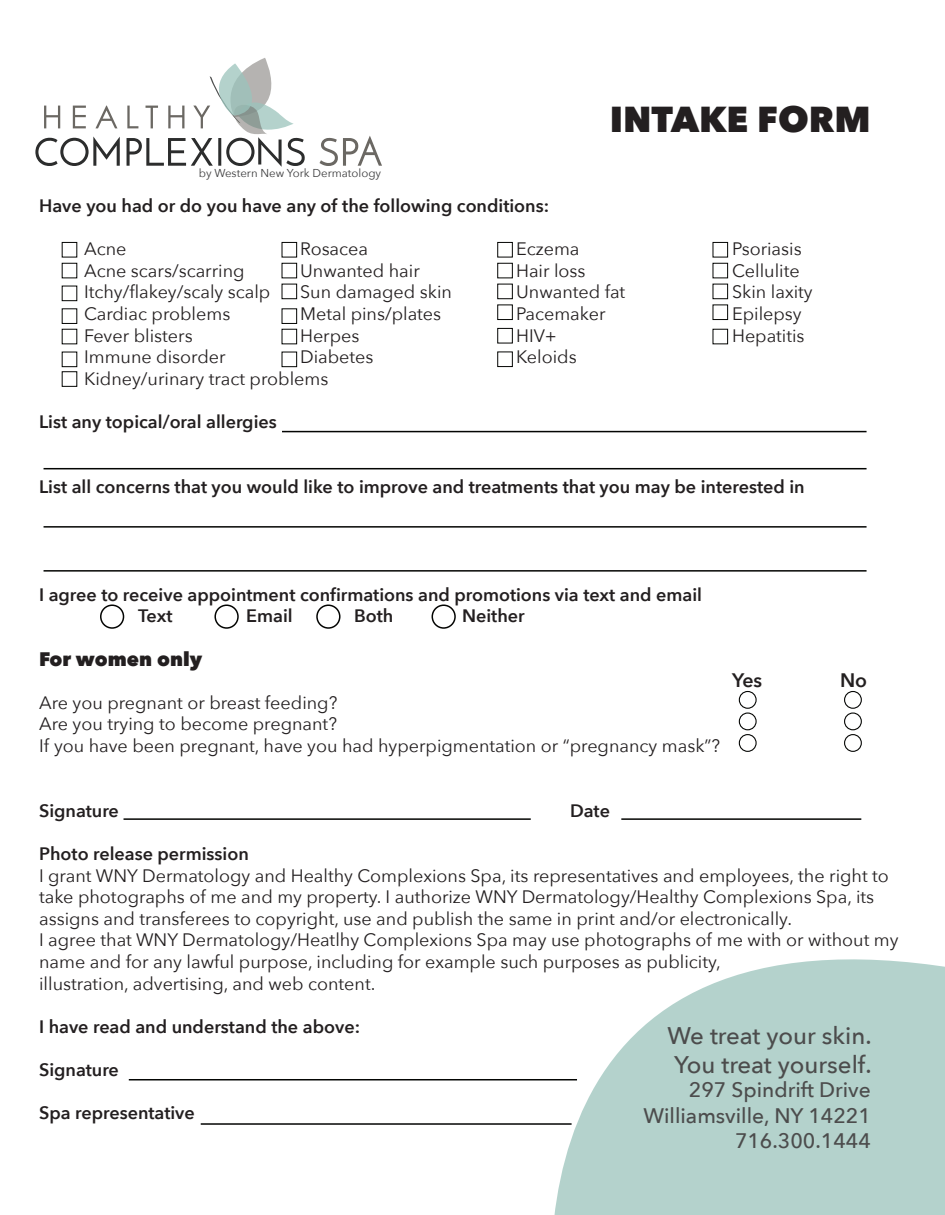
<style>
.page{position:relative;width:945px;height:1215px;background:#fff}
.page>*{position:absolute;margin:0;border:0;box-sizing:border-box;transform-origin:0 0}
.t1{font:800 36px "Avenir Next";color:#231f20}
.t2{font:500 24px/28.8px "Avenir Next";color:#4c4c4c}
.t3{font:500 21px/25.2px "Avenir Next";color:#4c4c4c;text-align:right}
.t4{font:800 19.5px "Avenir Next";color:#231f20}
.t5{font:600 19.5px "Avenir Next";color:#231f20}
.t6{font:18px/21.6px "Avenir Next";color:#231f20}
.t7{font:600 18px/21.6px "Avenir Next";color:#231f20}
.t8{font:11.4px "Avenir Next";color:#3e3e3f}
</style>
<div class="page">
<svg style="left:44px;top:106px;width:16px;height:22px"></svg>
<svg style="left:73px;top:106px;width:13px;height:22px"></svg>
<svg style="left:95px;top:106px;width:22px;height:22px"></svg>
<svg style="left:35px;top:136px;width:85px;height:30px"></svg>
<svg style="left:320px;top:136px;width:62px;height:30px"></svg>
<svg style="left:127px;top:58px;width:178px;height:109px"></svg>
<svg style="left:551px;top:959px;width:394px;height:256px;fill:#b4d2cc"></svg>
<div style="left:62px;top:242px;width:15px;height:15px;border:1px solid #040503"></div>
<div style="left:62px;top:263px;width:15px;height:15px;border:1px solid #040503"></div>
<div style="left:62px;top:286px;width:15px;height:15px;border:1px solid #040503"></div>
<div style="left:62px;top:309px;width:15px;height:15px;border:1px solid #040503"></div>
<div style="left:62px;top:352px;width:15px;height:15px;border:1px solid #040503"></div>
<div style="left:62px;top:372px;width:15px;height:15px;border:1px solid #040503"></div>
<div style="left:282px;top:242px;width:15px;height:15px;border:1px solid #040503"></div>
<div style="left:282px;top:263px;width:15px;height:15px;border:1px solid #040503"></div>
<div style="left:282px;top:284px;width:15px;height:15px;border:1px solid #040503"></div>
<div style="left:282px;top:309px;width:15px;height:15px;border:1px solid #040503"></div>
<div style="left:282px;top:329px;width:15px;height:15px;border:1px solid #040503"></div>
<div style="left:282px;top:352px;width:15px;height:15px;border:1px solid #040503"></div>
<div style="left:498px;top:242px;width:15px;height:15px;border:1px solid #040503"></div>
<div style="left:498px;top:263px;width:15px;height:15px;border:1px solid #040503"></div>
<div style="left:498px;top:284px;width:15px;height:15px;border:1px solid #040503"></div>
<div style="left:498px;top:305px;width:15px;height:15px;border:1px solid #040503"></div>
<div style="left:498px;top:328px;width:15px;height:15px;border:1px solid #040503"></div>
<div style="left:498px;top:352px;width:15px;height:15px;border:1px solid #040503"></div>
<div style="left:713px;top:242px;width:15px;height:15px;border:1px solid #040503"></div>
<div style="left:713px;top:263px;width:15px;height:15px;border:1px solid #040503"></div>
<div style="left:713px;top:284px;width:15px;height:15px;border:1px solid #040503"></div>
<div style="left:713px;top:305px;width:15px;height:15px;border:1px solid #040503"></div>
<div style="left:713px;top:329px;width:15px;height:15px;border:1px solid #040503"></div>
<hr style="left:282px;top:431px;width:585px;height:1px;background:#040503">
<hr style="left:44px;top:468px;width:823px;height:1px;background:#040503">
<hr style="left:44px;top:526px;width:823px;height:2px;background:#040503">
<hr style="left:44px;top:570px;width:823px;height:2px;background:#040503">
<div style="left:100px;top:604px;width:24px;height:25px;border:2px solid #040503;border-radius:50%"></div>
<div style="left:214px;top:604px;width:25px;height:25px;border:2px solid #040503;border-radius:50%"></div>
<div style="left:316px;top:604px;width:25px;height:25px;border:2px solid #040503;border-radius:50%"></div>
<div style="left:432px;top:604px;width:24px;height:25px;border:2px solid #040503;border-radius:50%"></div>
<div style="left:739px;top:691px;width:18px;height:18px;border:1px solid #040503;border-radius:50%"></div>
<div style="left:739px;top:712px;width:18px;height:18px;border:1px solid #040503;border-radius:50%"></div>
<div style="left:739px;top:734px;width:18px;height:18px;border:1px solid #040503;border-radius:50%"></div>
<div style="left:844px;top:691px;width:18px;height:18px;border:1px solid #040503;border-radius:50%"></div>
<div style="left:844px;top:712px;width:18px;height:18px;border:1px solid #040503;border-radius:50%"></div>
<div style="left:844px;top:734px;width:18px;height:18px;border:1px solid #040503;border-radius:50%"></div>
<hr style="left:124px;top:818px;width:407px;height:2px;background:#040503">
<hr style="left:621px;top:818px;width:240px;height:2px;background:#040503">
<hr style="left:129px;top:1079px;width:448px;height:1px;background:#040503">
<hr style="left:201px;top:1123px;width:371px;height:2px;background:#040503">
<p class="t8" style="left:199px;top:163px;width:184px">by Western New York Dermatology</p>
<h1 class="t1" style="left:610px;top:97px;width:263px">INTAKE FORM</h1>
<p class="t7" style="left:39px;top:194px;width:512px">Have you had or do you have any of the following conditions:</p>
<p class="t6" style="left:84px;top:237px;width:44px">Acne</p>
<p class="t6" style="left:300px;top:237px;width:69px">Rosacea</p>
<p class="t6" style="left:516px;top:237px;width:65px">Eczema</p>
<p class="t6" style="left:732px;top:237px;width:71px">Psoriasis</p>
<p class="t6" style="left:84px;top:259px;width:162px">Acne scars/scarring</p>
<p class="t6" style="left:300px;top:259px;width:121px">Unwanted hair</p>
<p class="t6" style="left:516px;top:259px;width:71px">Hair loss</p>
<p class="t6" style="left:732px;top:259px;width:69px">Cellulite</p>
<p class="t6" style="left:84px;top:281px;width:188px">Itchy/flakey/scaly scalp</p>
<p class="t6" style="left:300px;top:281px;width:153px">Sun damaged skin</p>
<p class="t6" style="left:516px;top:281px;width:111px">Unwanted fat</p>
<p class="t6" style="left:732px;top:281px;width:82px">Skin laxity</p>
<p class="t6" style="left:84px;top:302px;width:148px">Cardiac problems</p>
<p class="t6" style="left:300px;top:302px;width:143px">Metal pins/plates</p>
<p class="t6" style="left:516px;top:302px;width:91px">Pacemaker</p>
<p class="t6" style="left:732px;top:302px;width:71px">Epilepsy</p>
<p class="t6" style="left:84px;top:324px;width:110px">Fever blisters</p>
<p class="t6" style="left:300px;top:324px;width:61px">Herpes</p>
<p class="t6" style="left:516px;top:324px;width:42px">HIV+</p>
<p class="t6" style="left:732px;top:324px;width:74px">Hepatitis</p>
<p class="t6" style="left:84px;top:345px;width:143px">Immune disorder</p>
<p class="t6" style="left:300px;top:345px;width:75px">Diabetes</p>
<p class="t6" style="left:516px;top:345px;width:62px">Keloids</p>
<p class="t6" style="left:84px;top:367px;width:246px">Kidney/urinary tract problems</p>
<p class="t7" style="left:39px;top:410px;width:239px">List any topical/oral allergies</p>
<p class="t7" style="left:39px;top:475px;width:767px">List all concerns that you would like to improve and treatments that you may be interested in</p>
<p class="t7" style="left:138px;top:583px;width:566px;text-indent:-99px">I agree to receive appointment confirmations and promotions via text and email<br>Text</p>
<p class="t7" style="left:246px;top:605px;width:48px">Email</p>
<p class="t7" style="left:354px;top:605px;width:41px">Both</p>
<p class="t7" style="left:462px;top:605px;width:64px">Neither</p>
<p class="t4" style="left:39px;top:647px;width:165px">For women only</p>
<p class="t6" style="left:39px;top:691px;width:683px">Are you pregnant or breast feeding?<br>Are you trying to become pregnant?<br>If you have been pregnant, have you had hyperpigmentation or “pregnancy mask”?</p>
<p class="t5" style="left:732px;top:664px;width:32px">Yes</p>
<p class="t5" style="left:840px;top:664px;width:29px">No</p>
<p class="t7" style="left:39px;top:799px;width:81px">Signature</p>
<p class="t7" style="left:570px;top:799px;width:41px">Date</p>
<p class="t7" style="left:39px;top:842px;width:211px">Photo release permission</p>
<p class="t6" style="left:39px;top:864px;width:861px">I grant WNY Dermatology and Healthy Complexions Spa, its representatives and employees, the right to take photographs of me and my property. I authorize WNY Dermatology/Healthy Complexions Spa, its assigns and transferees to copyright, use and publish the same in print and/or electronically.<br>I agree that WNY Dermatology/Heatlhy Complexions Spa may use photographs of me with or without my name and for any lawful purpose, including for example such purposes as publicity,<br>illustration, advertising, and web content.</p>
<p class="t7" style="left:39px;top:1015px;width:322px">I have read and understand the above:</p>
<p class="t7" style="left:39px;top:1058px;width:81px">Signature</p>
<p class="t7" style="left:39px;top:1102px;width:157px">Spa representative</p>
<h2 class="t2" style="left:667px;top:1020px;width:206px">We treat your skin.<br>You treat yourself.</h2>
<p class="t3" style="left:643px;top:1077px;width:229px">297 Spindrift Drive<br>Williamsville, NY 14221<br>716.300.1444</p>
</div>
